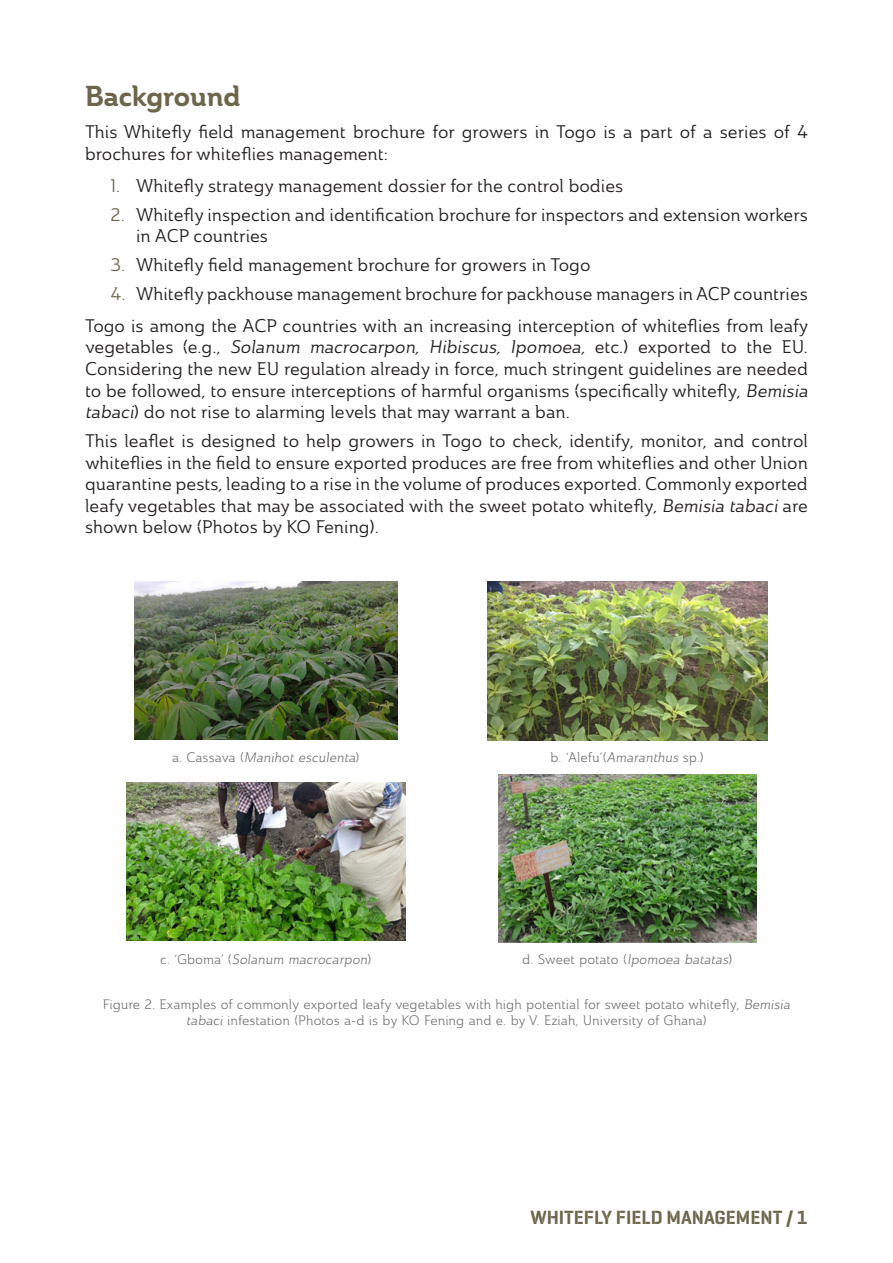
<style>
.page{position:relative;width:893px;height:1263px;background:#fff}
.page>*{position:absolute;margin:0;border:0;box-sizing:border-box;transform-origin:0 0}
.t1{font:28.5px "Ainslie Nor Bol";color:#6d664d}
.t2{font:600 19.5px "Geogrotesque Stencil A";color:#6d664d}
.t3{font:18px/21.6px "Ainslie Nor Reg";color:#231f20}
.t4{font:13.5px/16.2px "Ainslie Nor Boo";color:#6c6d70;text-align:center}
.t5{font:italic 13.5px "Ainslie Nor Boo";color:#6c6d70}
.s1{color:#6d664d}
.s2{font-style:italic}
.s3{font-style:normal}
</style>
<div class="page">
<img style="left:135px;top:582px;width:262px;height:157px">
<img style="left:488px;top:582px;width:279px;height:158px">
<img style="left:127px;top:783px;width:278px;height:157px">
<img style="left:498px;top:774px;width:259px;height:168px">
<h1 class="t1" style="left:85px;top:77px;width:157px">Background</h1>
<p class="t3" style="left:85px;top:121px;width:724px">This Whitefly field management brochure for growers in Togo is a part of a series of 4 brochures for whiteflies management:</p>
<p class="t3" style="left:111px;top:175px;width:514px"><span class="s1">1.</span> Whitefly strategy management dossier for the control bodies</p>
<p class="t3" style="left:136px;top:203px;width:673px;text-indent:-26px"><span class="s1">2.</span> Whitefly inspection and identification brochure for inspectors and extension workers in ACP countries</p>
<p class="t3" style="left:111px;top:254px;width:481px"><span class="s1">3.</span> Whitefly field management brochure for growers in Togo</p>
<p class="t3" style="left:85px;top:277px;width:725px;line-height:32.2px;text-align:right"><span class="s1">4.</span> Whitefly packhouse management brochure for packhouse managers in ACP countries<br>Togo is among the ACP countries with an increasing interception of whiteflies from leafy</p>
<p class="t3" style="left:85px;top:336px;width:728px">v e g e tab l e s ( e . g . , <span class="s2">Solanum macrocarpon, Hibiscus, Ipomoea,</span> e t c . ) e xp o r t e d t o th e E U .<br>Considering the new EU regulation already in force, much stringent guidelines are needed to be followed, to ensure interceptions of harmful organisms (specifically whitefly, <span class="s2">Bemisia tabaci</span>) do not rise to alarming levels that may warrant a ban.</p>
<p class="t3" style="left:85px;top:430px;width:724px;text-align:justify">This leaflet is designed to help growers in Togo to check, identify, monitor, and control whiteflies in the field to ensure exported produces are free from whiteflies and other Union quarantine pests, leading to a rise in the volume of produces exported. Commonly exported leafy vegetables that may be associated with the sweet potato whitefly, <span class="s2">Bemisia tabaci</span> are shown below (Photos by KO Fening).</p>
<p class="t5" style="left:172px;top:749px;width:189px"><span class="s3">a . C a s s av a (</span> Manihot esculenta<span class="s3">)</span></p>
<p class="t4" style="left:551px;top:749px;width:155px">b. ‘Alefu’(<span class="s2">Amaranthus</span> sp.)</p>
<p class="t5" style="left:160px;top:951px;width:213px"><span class="s3">c . ‘ G b o m a ’ (</span> Solanum macrocarpon<span class="s3">)</span></p>
<p class="t4" style="left:522px;top:951px;width:211px">d . Sw e e t p o ta to ( <span class="s2">Ipomoea batatas</span>)</p>
<p class="t4" style="left:103px;top:996px;width:692px">Figure 2. Examples of commonly exported leafy vegetables with high potential for sweet potato whitefly, <span class="s2">Bemisia tabaci</span> infestation (Photos a-d is by KO Fening and e. by V. Eziah, University of Ghana)</p>
<p class="t2" style="left:530px;top:1205px;width:279px">WHITEFLY FIELD MANAGEMENT / 1</p>
</div>
